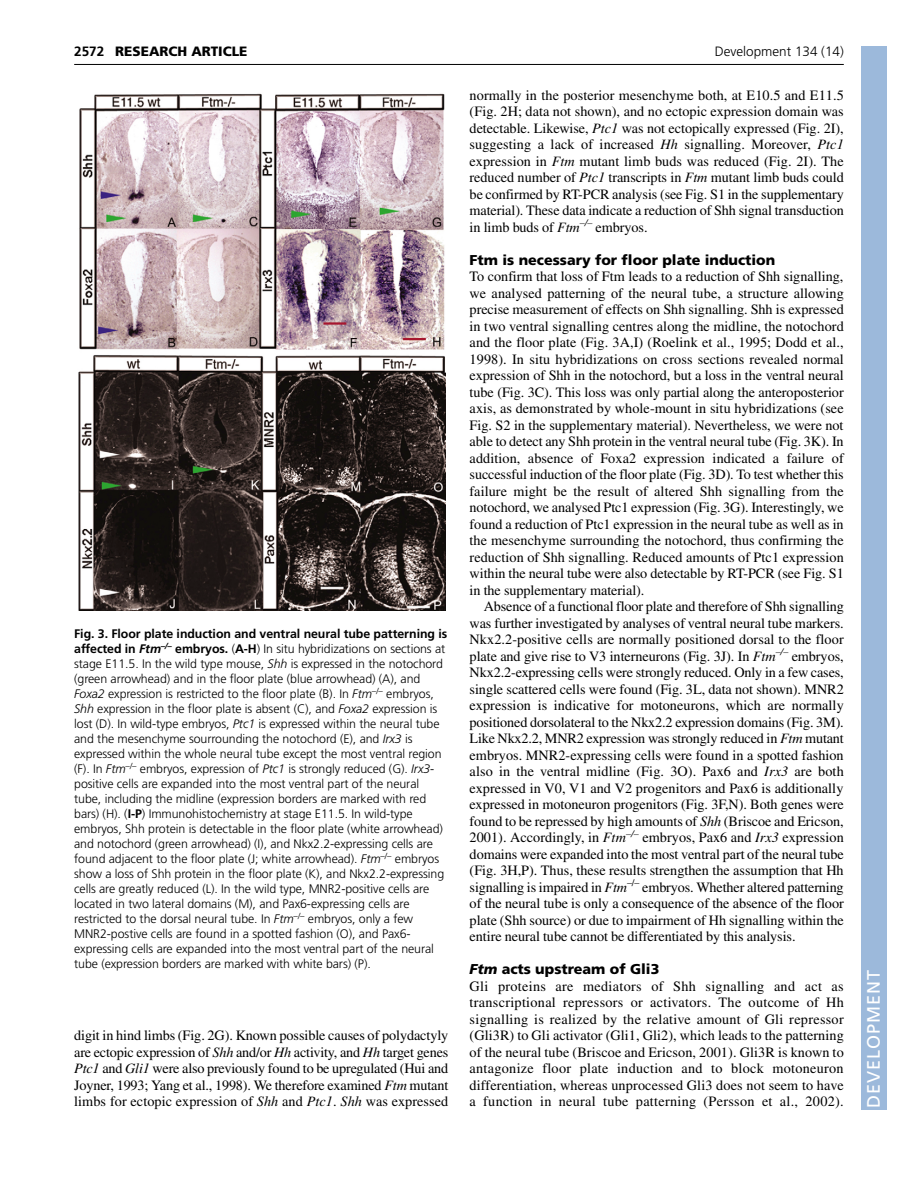
<style>
.page{position:relative;width:918px;height:1188px;background:#fff}
.page>*{position:absolute;margin:0;border:0;box-sizing:border-box;transform-origin:0 0}
.t1{font:18px "Frutiger LT Std";letter-spacing:.055em;color:#fff}
.t2{font:14.25px/16.5px "Times";letter-spacing:-.005em;color:#000;text-align:justify}
.t3{font:900 14.25px "Frutiger LT Std";color:#000}
.t4{font:300 13.5px "Frutiger LT Std";color:#000}
.t5{font:900 13.5px "Frutiger LT Std";color:#000}
.t6{font:700 13.5px "Frutiger LT Std";color:#000}
.t7{font:300 12.3px/15px "Frutiger LT Std";letter-spacing:-.005em;color:#000}
.s1{font-weight:700}
.s2{font-weight:700;font-style:italic}
.s3{font-style:italic}
</style>
<div class="page">
<div style="left:861px;top:46px;width:25px;height:1064px;background:#9cb9db"></div>
<hr style="left:74px;top:64px;width:770px;height:1px;background:#000">
<img style="left:78px;top:93px;width:367px;height:518px">
<p class="t6" style="left:74px;top:46px;width:32px">2572</p>
<p class="t5" style="left:115px;top:46px;width:134px">RESEARCH ARTICLE</p>
<p class="t4" style="left:715px;top:46px;width:131px">Development 134 (14)</p>
<p class="t7" style="left:74px;top:627px;width:375px"><span class="s1">Fig. 3. Floor plate induction and ventral neural tube patterning is affected in</span> <span class="s2">Ftm</span><sup>–/–</sup> <span class="s1">embryos.</span> (<span class="s1">A-H</span>) In situ hybridizations on sections at stage E11.5. In the wild type mouse, <span class="s3">Shh</span> is expressed in the notochord (green arrowhead) and in the floor plate (blue arrowhead) (A), and <span class="s3">Foxa2</span> expression is restricted to the floor plate (B). In <span class="s3">Ftm</span><sup>–/–</sup> embryos, <span class="s3">Shh</span> expression in the floor plate is absent (C), and <span class="s3">Foxa2</span> expression is lost (D). In wild-type embryos, <span class="s3">Ptc1</span> is expressed within the neural tube and the mesenchyme sourrounding the notochord (E), and <span class="s3">Irx3</span> is expressed within the whole neural tube except the most ventral region (F). In <span class="s3">Ftm</span><sup>–/–</sup> embryos, expression of <span class="s3">Ptc1</span> is strongly reduced (G). <span class="s3">Irx3</span>- positive cells are expanded into the most ventral part of the neural tube, including the midline (expression borders are marked with red bars) (H). (<span class="s1">I-P</span>) Immunohistochemistry at stage E11.5. In wild-type embryos, Shh protein is detectable in the floor plate (white arrowhead) and notochord (green arrowhead) (I), and Nkx2.2-expressing cells are found adjacent to the floor plate (J; white arrowhead). <span class="s3">Ftm</span><sup>–/–</sup> embryos show a loss of Shh protein in the floor plate (K), and Nkx2.2-expressing cells are greatly reduced (L). In the wild type, MNR2-positive cells are located in two lateral domains (M), and Pax6-expressing cells are restricted to the dorsal neural tube. In <span class="s3">Ftm</span><sup>–/–</sup> embryos, only a few MNR2-postive cells are found in a spotted fashion (O), and Pax6- expressing cells are expanded into the most ventral part of the neural tube (expression borders are marked with white bars) (P).</p>
<p class="t2" style="left:74px;top:1029px;width:376px">digit in hind limbs (Fig. 2G). Known possible causes of polydactyly are ectopic expression of <span class="s3">Shh</span> and/or <span class="s3">Hh</span> activity, and <span class="s3">Hh</span> target genes <span class="s3">Ptc1</span> and <span class="s3">Gli1</span> were also previously found to be upregulated (Hui and Joyner, 1993; Yang et al., 1998). We therefore examined <span class="s3">Ftm</span> mutant limbs for ectopic expression of <span class="s3">Shh</span> and <span class="s3">Ptc1</span>. <span class="s3">Shh</span> was expressed</p>
<p class="t2" style="left:470px;top:88px;width:376px">normally in the posterior mesenchyme both, at E10.5 and E11.5 (Fig. 2H; data not shown), and no ectopic expression domain was detectable. Likewise, <span class="s3">Ptc1</span> was not ectopically expressed (Fig. 2I), suggesting a lack of increased <span class="s3">Hh</span> signalling. Moreover, <span class="s3">Ptc1 </span>expression in <span class="s3">Ftm</span> mutant limb buds was reduced (Fig. 2I). The reduced number of <span class="s3">Ptc1</span> transcripts in <span class="s3">Ftm</span> mutant limb buds could be confirmed by RT-PCR analysis (see Fig. S1 in the supplementary material). These data indicate a reduction of Shh signal transduction in limb buds of <span class="s3">Ftm</span><sup>–/–</sup> embryos.</p>
<p class="t3" style="left:470px;top:254px;width:307px">Ftm is necessary for floor plate induction</p>
<p class="t2" style="left:470px;top:270px;width:376px">To confirm that loss of Ftm leads to a reduction of Shh signalling, we analysed patterning of the neural tube, a structure allowing precise measurement of effects on Shh signalling. Shh is expressed in two ventral signalling centres along the midline, the notochord and the floor plate (Fig. 3A,I) (Roelink et al., 1995; Dodd et al., 1998). In situ hybridizations on cross sections revealed normal expression of Shh in the notochord, but a loss in the ventral neural tube (Fig. 3C). This loss was only partial along the anteroposterior axis, as demonstrated by whole-mount in situ hybridizations (see Fig. S2 in the supplementary material). Nevertheless, we were not able to detect any Shh protein in the ventral neural tube (Fig. 3K). In addition, absence of Foxa2 expression indicated a failure of successful induction of the floor plate (Fig. 3D). To test whether this failure might be the result of altered Shh signalling from the notochord, we analysed Ptc1 expression (Fig. 3G). Interestingly, we found a reduction of Ptc1 expression in the neural tube as well as in the mesenchyme surrounding the notochord, thus confirming the reduction of Shh signalling. Reduced amounts of Ptc1 expression within the neural tube were also detectable by RT-PCR (see Fig. S1 in the supplementary material).</p>
<p class="t2" style="left:470px;top:600px;width:376px;text-indent:14px">Absence of a functional floor plate and therefore of Shh signalling was further investigated by analyses of ventral neural tube markers.<br>Nkx2.2-positive cells are normally positioned dorsal to the floor plate and give rise to V3 interneurons (Fig. 3J). In <span class="s3">Ftm</span><sup>–/–</sup> embryos, Nkx2.2-expressing cells were strongly reduced. Only in a few cases, single scattered cells were found (Fig. 3L, data not shown). MNR2 expression is indicative for motoneurons, which are normally positioned dorsolateral to the Nkx2.2 expression domains (Fig. 3M).<br>Like Nkx2.2, MNR2 expression was strongly reduced in <span class="s3">Ftm</span> mutant embryos. MNR2-expressing cells were found in a spotted fashion also in the ventral midline (Fig. 3O). Pax6 and <span class="s3">Irx3</span> are both expressed in V0, V1 and V2 progenitors and Pax6 is additionally expressed in motoneuron progenitors (Fig. 3F,N). Both genes were found to be repressed by high amounts of <span class="s3">Shh</span> (Briscoe and Ericson, 2001). Accordingly, in <span class="s3">Ftm</span><sup>–/–</sup> embryos, Pax6 and <span class="s3">Irx3</span> expression domains were expanded into the most ventral part of the neural tube (Fig. 3H,P). Thus, these results strengthen the assumption that Hh signalling is impaired in <span class="s3">Ftm</span><sup>–/–</sup> embryos. Whether altered patterning of the neural tube is only a consequence of the absence of the floor plate (Shh source) or due to impairment of Hh signalling within the entire neural tube cannot be differentiated by this analysis.</p>
<p class="t3" style="left:470px;top:964px;width:191px"><span class="s3">Ftm</span> acts upstream of Gli3</p>
<p class="t2" style="left:470px;top:979px;width:376px">Gli proteins are mediators of Shh signalling and act as transcriptional repressors or activators. The outcome of Hh signalling is realized by the relative amount of Gli repressor (Gli3R) to Gli activator (Gli1, Gli2), which leads to the patterning of the neural tube (Briscoe and Ericson, 2001). Gli3R is known to antagonize floor plate induction and to block motoneuron differentiation, whereas unprocessed Gli3 does not seem to have a function in neural tube patterning (Persson et al., 2002).</p>
<p class="t1" style="left:863px;top:1108px;width:140px;rotate:-90deg">DEVELOPMENT</p>
</div>
